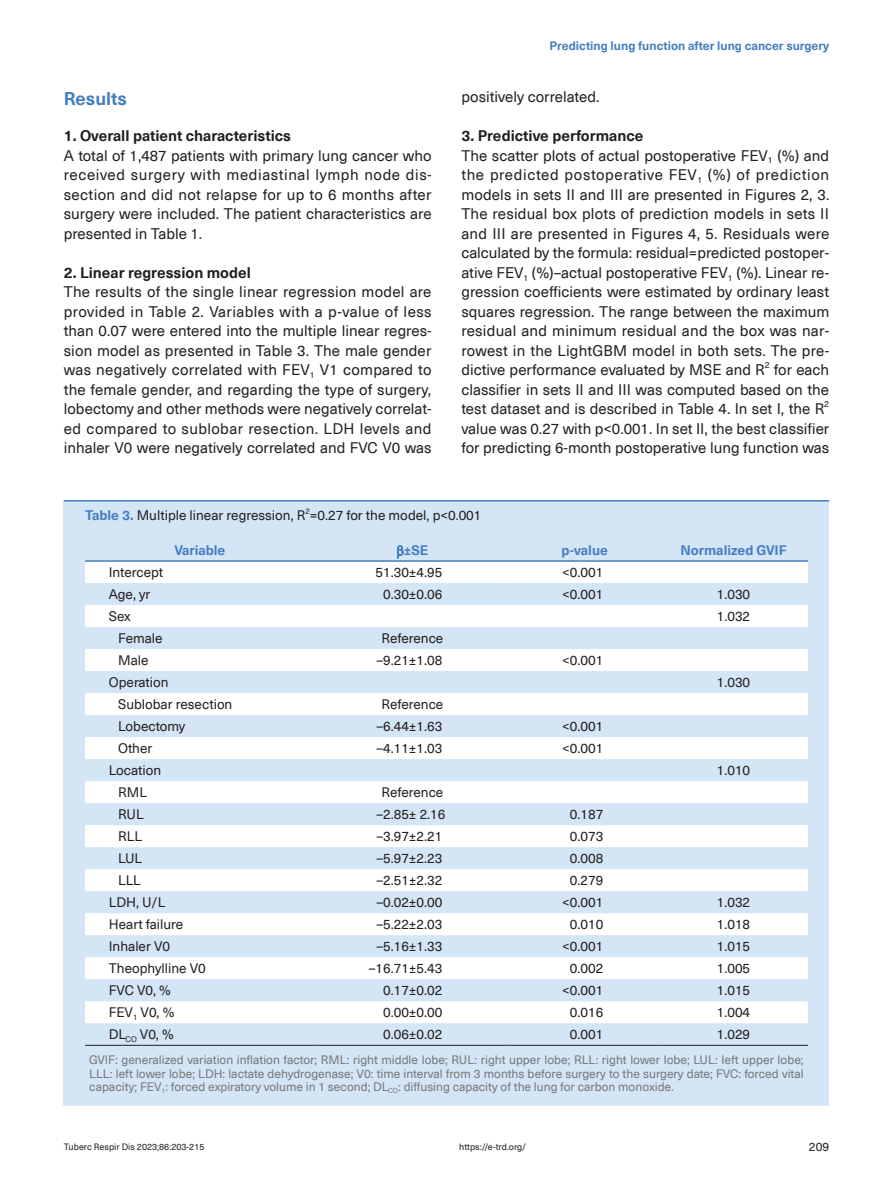
<style>
.page{position:relative;width:893px;height:1191px;background:#fff}
.page>*{position:absolute;margin:0;border:0;box-sizing:border-box;transform-origin:0 0}
.t1{font:700 18px "Neue Haas Unica Pro";color:#437ec1}
.t2{font:15px/19.5px "Neue Haas Unica Pro";color:#231f20;text-align:justify}
.t3{font:700 15px "Neue Haas Unica Pro";color:#231f20}
.t4{font:13.5px "Neue Haas Unica Pro";color:#231f20}
.t5{font:700 13.5px "Neue Haas Unica Pro";color:#437ec1}
.t6{font:12px/13.5px "Neue Haas Unica Pro";color:#76787b;text-align:justify}
.t7{font:700 12px "Neue Haas Unica Pro";color:#437ec1}
.t8{font:12px "Neue Haas Unica Pro";color:#231f20}
.t9{font:9px "Neue Haas Unica Pro";color:#231f20}
.t10{font:8.7px "Neue Haas Unica Pro";color:#231f20}
.t11{font:7.8px "Neue Haas Unica Pro";color:#231f20}
.s1{font-weight:700}
.s2{font-weight:700;color:#437ec1}
</style>
<div class="page">
<div style="left:64px;top:500px;width:765px;height:605px;background:#d4e5f5"></div>
<hr style="left:64px;top:500px;width:765px;height:1px;background:#437ec1">
<svg style="left:85px;top:562px;width:723px;height:461px;fill:#fff"></svg>
<hr style="left:85px;top:560px;width:230px;height:2px;background:#437ec1">
<hr style="left:315px;top:560px;width:195px;height:2px;background:#437ec1">
<hr style="left:510px;top:560px;width:149px;height:2px;background:#437ec1">
<hr style="left:659px;top:560px;width:149px;height:2px;background:#437ec1">
<hr style="left:85px;top:1045px;width:230px;height:1px;background:#231f20">
<hr style="left:315px;top:1045px;width:195px;height:1px;background:#231f20">
<hr style="left:510px;top:1045px;width:149px;height:1px;background:#231f20">
<hr style="left:659px;top:1045px;width:149px;height:1px;background:#231f20">
<p class="t1" style="left:64px;top:87px;width:65px">Results</p>
<p class="t3" style="left:64px;top:127px;width:229px">1. Overall patient characteristics</p>
<p class="t2" style="left:64px;top:146px;width:369px">A total of 1,487 patients with primary lung cancer who received surgery with mediastinal lymph node dis&shy;section and did not relapse for up to 6 months after surgery were included. The patient characteristics are presented in Table 1.</p>
<p class="t3" style="left:64px;top:263px;width:189px">2. Linear regression model</p>
<p class="t2" style="left:64px;top:282px;width:369px">The results of the single linear regression model are provided in Table 2. Variables with a p-value of less than 0.07 were entered into the multiple linear regres&shy;sion model as presented in Table 3. The male gender was negatively correlated with FEV<sub>1</sub> V1 compared to the female gender, and regarding the type of surgery, lobectomy and other methods were negatively correlat&shy;ed compared to sublobar resection. LDH levels and inhaler V0 were negatively correlated and FVC V0 was</p>
<p class="t7" style="left:550px;top:38px;width:281px">Predicting lung function after lung cancer surgery</p>
<p class="t2" style="left:461px;top:87px;width:140px">positively correlated.</p>
<p class="t2" style="left:461px;top:126px;width:369px;text-align:left"><span class="s1">3. Predictive performance<br></span>The scatter plots of actual postoperative FEV<sub>1</sub> (%) and the predicted postoperative FEV<sub>1</sub> (%) of prediction models in sets II and III are presented in Figures 2, 3.<br>The residual box plots of prediction models in sets II and III are presented in Figures 4, 5. Residuals were calculated by the formula: residual=predicted postoper&shy;ative FEV<sub>1</sub> (%)–actual postoperative FEV<sub>1</sub> (%). Linear re&shy;gression coefficients were estimated by ordinary least squares regression. The range between the maximum residual and minimum residual and the box was nar&shy;rowest in the LightGBM model in both sets. The pre&shy;dictive performance evaluated by MSE and R</p>
<p class="t10" style="left:765px;top:360px;width:6px">2</p>
<p class="t2" style="left:461px;top:360px;width:369px;text-indent:312px">for each classifier in sets II and III was computed based on the test dataset and is described in Table 4. In set I, the R</p>
<p class="t10" style="left:824px;top:399px;width:6px">2</p>
<p class="t2" style="left:461px;top:419px;width:369px">value was 0.27 with p&lt;0.001. In set II, the best classifier for predicting 6-month postoperative lung function was</p>
<p class="t11" style="left:305px;top:506px;width:6px">2</p>
<p class="t4" style="left:85px;top:507px;width:398px"><span class="s2">Table 3.</span> Multiple linear regression, R =0.27 for the model, p&lt;0.001</p>
<p class="t5" style="left:174px;top:542px;width:53px">Variable</p>
<p class="t5" style="left:404px;top:542px;width:26px">±SE</p>
<p class="t5" style="left:561px;top:542px;width:48px">p-value</p>
<p class="t5" style="left:680px;top:542px;width:108px">Normalized GVIF</p>
<p class="t4" style="left:109px;top:564px;width:56px">Intercept</p>
<p class="t4" style="left:376px;top:564px;width:68px">51.30±4.95</p>
<p class="t4" style="left:562px;top:564px;width:43px">&lt;0.001</p>
<p class="t4" style="left:109px;top:586px;width:43px">Age, yr</p>
<p class="t4" style="left:383px;top:586px;width:61px">0.30±0.06</p>
<p class="t4" style="left:562px;top:586px;width:43px">&lt;0.001</p>
<p class="t4" style="left:717px;top:586px;width:35px">1.030</p>
<p class="t4" style="left:109px;top:608px;width:23px">Sex</p>
<p class="t4" style="left:717px;top:608px;width:35px">1.032</p>
<p class="t4" style="left:118px;top:630px;width:46px">Female</p>
<p class="t4" style="left:382px;top:630px;width:63px">Reference</p>
<p class="t4" style="left:118px;top:652px;width:32px">Male</p>
<p class="t4" style="left:376px;top:652px;width:68px">–9.21±1.08</p>
<p class="t4" style="left:562px;top:652px;width:43px">&lt;0.001</p>
<p class="t4" style="left:109px;top:674px;width:61px">Operation</p>
<p class="t4" style="left:717px;top:674px;width:35px">1.030</p>
<p class="t4" style="left:118px;top:696px;width:116px">Sublobar resection</p>
<p class="t4" style="left:382px;top:696px;width:63px">Reference</p>
<p class="t4" style="left:118px;top:718px;width:69px">Lobectomy</p>
<p class="t4" style="left:376px;top:718px;width:68px">–6.44±1.63</p>
<p class="t4" style="left:562px;top:718px;width:43px">&lt;0.001</p>
<p class="t4" style="left:118px;top:740px;width:36px">Other</p>
<p class="t4" style="left:376px;top:740px;width:68px">–4.11±1.03</p>
<p class="t4" style="left:562px;top:740px;width:43px">&lt;0.001</p>
<p class="t4" style="left:109px;top:762px;width:54px">Location</p>
<p class="t4" style="left:717px;top:762px;width:35px">1.010</p>
<p class="t4" style="left:118px;top:784px;width:30px">RML</p>
<p class="t4" style="left:382px;top:784px;width:63px">Reference</p>
<p class="t4" style="left:118px;top:806px;width:27px">RUL</p>
<p class="t4" style="left:376px;top:806px;width:71px">–2.85± 2.16</p>
<p class="t4" style="left:570px;top:806px;width:35px">0.187</p>
<p class="t4" style="left:118px;top:828px;width:25px">RLL</p>
<p class="t4" style="left:376px;top:828px;width:68px">–3.97±2.21</p>
<p class="t4" style="left:570px;top:828px;width:35px">0.073</p>
<p class="t4" style="left:118px;top:850px;width:26px">LUL</p>
<p class="t4" style="left:376px;top:850px;width:68px">–5.97±2.23</p>
<p class="t4" style="left:570px;top:850px;width:35px">0.008</p>
<p class="t4" style="left:118px;top:872px;width:24px">LLL</p>
<p class="t4" style="left:376px;top:872px;width:68px">–2.51±2.32</p>
<p class="t4" style="left:570px;top:872px;width:35px">0.279</p>
<p class="t4" style="left:109px;top:894px;width:58px">LDH, U/L</p>
<p class="t4" style="left:376px;top:894px;width:68px">–0.02±0.00</p>
<p class="t4" style="left:562px;top:894px;width:43px">&lt;0.001</p>
<p class="t4" style="left:717px;top:894px;width:35px">1.032</p>
<p class="t4" style="left:109px;top:916px;width:76px">Heart failure</p>
<p class="t4" style="left:376px;top:916px;width:68px">–5.22±2.03</p>
<p class="t4" style="left:570px;top:916px;width:35px">0.010</p>
<p class="t4" style="left:717px;top:916px;width:35px">1.018</p>
<p class="t4" style="left:109px;top:938px;width:63px">Inhaler V0</p>
<p class="t4" style="left:376px;top:938px;width:68px">–5.16±1.33</p>
<p class="t4" style="left:562px;top:938px;width:43px">&lt;0.001</p>
<p class="t4" style="left:717px;top:938px;width:35px">1.015</p>
<p class="t4" style="left:109px;top:960px;width:98px">Theophylline V0</p>
<p class="t4" style="left:369px;top:960px;width:75px">–16.71±5.43</p>
<p class="t4" style="left:570px;top:960px;width:35px">0.002</p>
<p class="t4" style="left:717px;top:960px;width:35px">1.005</p>
<p class="t4" style="left:109px;top:982px;width:64px">FVC V0, %</p>
<p class="t4" style="left:383px;top:982px;width:61px">0.17±0.02</p>
<p class="t4" style="left:562px;top:982px;width:43px">&lt;0.001</p>
<p class="t4" style="left:717px;top:982px;width:35px">1.015</p>
<p class="t4" style="left:109px;top:1004px;width:67px">FEV<sub>1</sub> V0, %</p>
<p class="t4" style="left:383px;top:1004px;width:61px">0.00±0.00</p>
<p class="t4" style="left:570px;top:1004px;width:35px">0.016</p>
<p class="t4" style="left:717px;top:1004px;width:35px">1.004</p>
<p class="t4" style="left:109px;top:1026px;width:67px">DL<sub>CO</sub> V0, %</p>
<p class="t4" style="left:383px;top:1026px;width:61px">0.06±0.02</p>
<p class="t4" style="left:570px;top:1026px;width:35px">0.001</p>
<p class="t4" style="left:717px;top:1026px;width:35px">1.029</p>
<p class="t6" style="left:89px;top:1053px;width:716px">GVIF: generalized variation inflation factor; RML: right middle lobe; RUL: right upper lobe; RLL: right lower lobe; LUL: left upper lobe; LLL: left lower lobe; LDH: lactate dehydrogenase; V0: time interval from 3 months before surgery to the surgery date; FVC: forced vital capacity; FEV<sub>1</sub>: forced expiratory volume in 1 second; DL<sub>CO</sub>: diffusing capacity of the lung for carbon monoxide.</p>
<p class="t9" style="left:64px;top:1141px;width:142px">Tuberc Respir Dis 2023;86:203-215</p>
<p class="t9" style="left:459px;top:1141px;width:69px">https://e-trd.org/</p>
<p class="t8" style="left:809px;top:1139px;width:22px">209</p>
</div>
